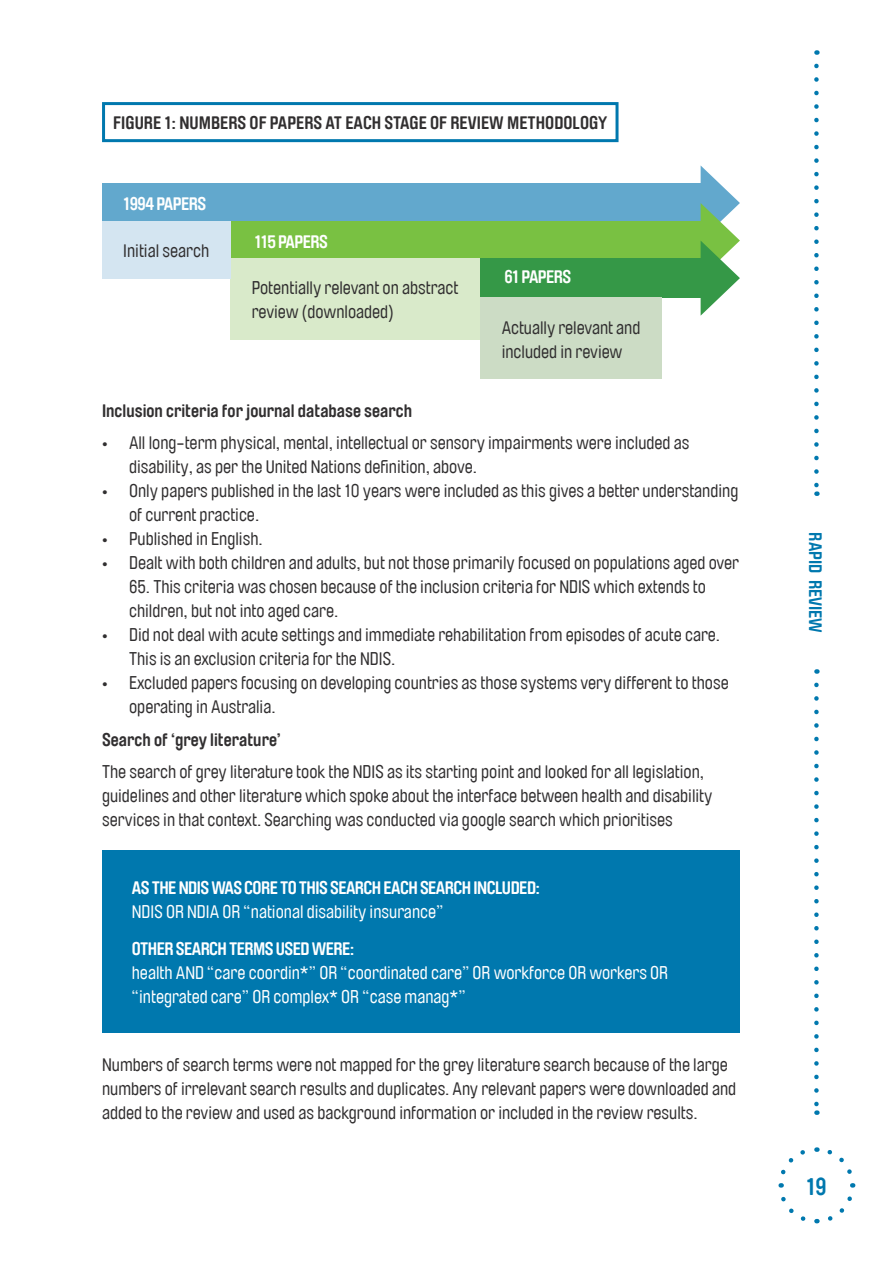
<style>
.page{position:relative;width:893px;height:1263px;background:#fff}
.page>*{position:absolute;margin:0;border:0;box-sizing:border-box;transform-origin:0 0}
.t1{font:700 24px "Brauer Neue";color:#0078ae}
.Paragraph_Style_1{font:18px/24px "Brauer Neue";color:#312f30}
.Paragraph_Style_1-2{font:18px/24px "Brauer Neue";color:#fff}
.Paragraph_Style_1-3{font:700 18px "Brauer Neue";color:#312f30}
.Paragraph_Style_1-4{font:700 18px "Brauer Neue";letter-spacing:-.03em;color:#fff}
.t2{font:700 18px "Brauer Neue";color:#0078ae}
</style>
<div class="page">
<svg style="left:828px;top:1183px;width:28px;height:38px"></svg>
<svg style="left:816px;top:1147px;width:36px;height:27px"></svg>
<svg style="left:778px;top:1150px;width:27px;height:37px"></svg>
<svg style="left:781px;top:1196px;width:36px;height:28px"></svg>
<svg style="left:814px;top:685px;width:5px;height:430px"></svg>
<svg style="left:814px;top:66px;width:5px;height:430px"></svg>
<div style="left:102px;top:102px;width:516px;height:40px;border:3px solid #0078ae"></div>
<div style="left:102px;top:183px;width:600px;height:40px;background:#62a8cd"></div>
<div style="left:230px;top:221px;width:472px;height:39px;background:#79c142"></div>
<div style="left:230px;top:258px;width:250px;height:82px;background:#d9eaca"></div>
<div style="left:480px;top:258px;width:222px;height:40px;background:#359847"></div>
<svg style="left:701px;top:166px;width:39px;height:150px"></svg>
<div style="left:102px;top:221px;width:128px;height:57px;background:#d4e5f1"></div>
<div style="left:480px;top:298px;width:182px;height:81px;background:#ccdcc5"></div>
<div style="left:102px;top:850px;width:638px;height:183px;background:#0078ae"></div>
<p class="Paragraph_Style_1-3" style="left:113px;top:113px;width:495px">FIGURE 1: NUMBERS OF PAPERS AT EACH STAGE OF REVIEW METHODOLOGY</p>
<p class="Paragraph_Style_1-4" style="left:123px;top:194px;width:84px">1994 PAPERS</p>
<p class="Paragraph_Style_1" style="left:123px;top:239px;width:87px">Initial search</p>
<p class="Paragraph_Style_1-4" style="left:254px;top:231px;width:75px">115 PAPERS</p>
<p class="Paragraph_Style_1" style="left:252px;top:276px;width:208px">Potentially relevant on abstract review (downloaded)</p>
<p class="Paragraph_Style_1-4" style="left:504px;top:267px;width:68px">61 PAPERS</p>
<p class="Paragraph_Style_1" style="left:502px;top:316px;width:140px">Actually relevant and included in review</p>
<p class="Paragraph_Style_1-3" style="left:102px;top:400px;width:312px">Inclusion criteria for journal database search</p>
<p class="Paragraph_Style_1" style="left:129px;top:431px;width:562px;text-indent:-27px">• All long-term physical, mental, intellectual or sensory impairments were included as disability, as per the United Nations definition, above.</p>
<p class="Paragraph_Style_1" style="left:129px;top:479px;width:611px;text-indent:-27px">• Only papers published in the last 10 years were included as this gives a better understanding of current practice.</p>
<p class="Paragraph_Style_1" style="left:102px;top:527px;width:162px">• Published in English.</p>
<p class="Paragraph_Style_1" style="left:102px;top:551px;width:638px">• Dealt with both children and adults, but not those primarily focused on populations aged over</p>
<p class="Paragraph_Style_1" style="left:129px;top:575px;width:578px">65. This criteria was chosen because of the inclusion criteria for NDIS which extends to children, but not into aged care.</p>
<p class="Paragraph_Style_1" style="left:129px;top:623px;width:593px;text-indent:-27px">• Did not deal with acute settings and immediate rehabilitation from episodes of acute care.<br>This is an exclusion criteria for the NDIS.</p>
<p class="Paragraph_Style_1" style="left:129px;top:671px;width:601px;text-indent:-27px">• Excluded papers focusing on developing countries as those systems very different to those operating in Australia.</p>
<p class="Paragraph_Style_1-3" style="left:102px;top:729px;width:181px">Search of ‘grey literature’</p>
<p class="Paragraph_Style_1" style="left:102px;top:760px;width:612px">The search of grey literature took the NDIS as its starting point and looked for all legislation, guidelines and other literature which spoke about the interface between health and disability services in that context. Searching was conducted via google search which prioritises</p>
<p class="Paragraph_Style_1-4" style="left:132px;top:878px;width:410px">AS THE NDIS WAS CORE TO THIS SEARCH EACH SEARCH INCLUDED:</p>
<p class="Paragraph_Style_1-2" style="left:132px;top:900px;width:313px">NDIS OR NDIA OR “national disability insurance”</p>
<p class="Paragraph_Style_1-4" style="left:132px;top:938px;width:224px">OTHER SEARCH TERMS USED WERE:</p>
<p class="Paragraph_Style_1-2" style="left:132px;top:961px;width:538px">health AND “care coordin*” OR “coordinated care” OR workforce OR workers OR “integrated care” OR complex* OR “case manag*”</p>
<p class="Paragraph_Style_1" style="left:102px;top:1053px;width:636px">Numbers of search terms were not mapped for the grey literature search because of the large numbers of irrelevant search results and duplicates. Any relevant papers were downloaded and added to the review and used as background information or included in the review results.</p>
<p class="t2" style="left:826px;top:532px;width:102px;rotate:90deg">RAPID REVIEW</p>
<h1 class="t1" style="left:806px;top:1173px;width:22px">19</h1>
</div>
